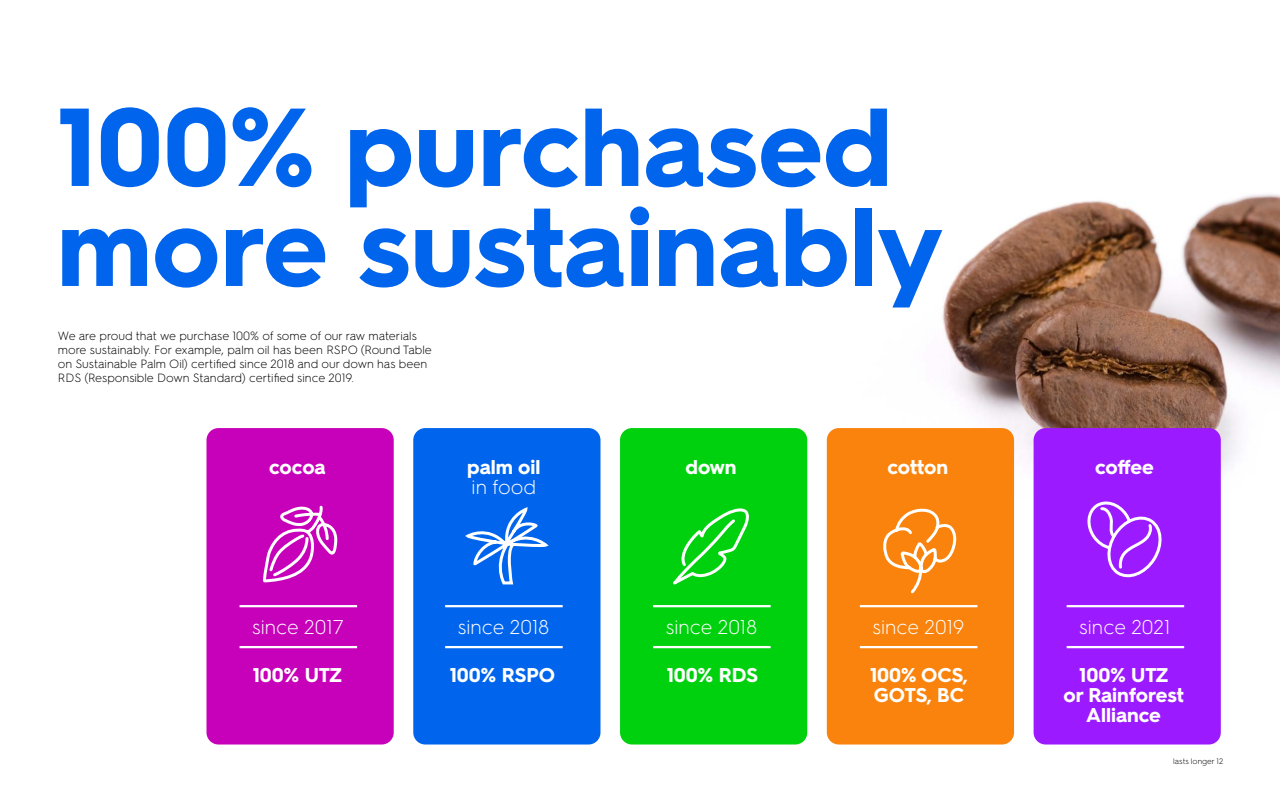
<style>
.page{position:relative;width:1280px;height:800px;background:#fff}
.page>*{position:absolute;margin:0;border:0;box-sizing:border-box;transform-origin:0 0}
.t1{font:700 111px/100px "Hurme HEMABETA220425";color:#0065ec}
.t2{font:700 20px/20px "Hurme HEMABETA220425";color:#fff}
.t3{font:300 20px "Hurme HEMABETA220425";color:#fff}
.t4{font:300 12px/14px "Hurme HEMABETA220425";color:#000}
.t5{font:300 8px "Hurme HEMABETA220425";color:#000}
</style>
<div class="page">
<img style="left:832px;top:194px;width:448px;height:304px">
<div style="left:827px;top:428px;width:187px;height:317px;background:#f9830c;border-radius:12px"></div>
<svg style="left:880px;top:508px;width:78px;height:141px"></svg>
<hr style="left:860px;top:605px;width:117px;height:2px;background:#fff">
<hr style="left:860px;top:646px;width:117px;height:2px;background:#fff">
<div style="left:620px;top:428px;width:187px;height:317px;background:#00d10e;border-radius:12px"></div>
<hr style="left:653px;top:605px;width:118px;height:2px;background:#fff">
<hr style="left:653px;top:646px;width:118px;height:2px;background:#fff">
<svg style="left:673px;top:508px;width:76px;height:77px"></svg>
<div style="left:207px;top:428px;width:187px;height:317px;background:#c700b9;border-radius:12px"></div>
<hr style="left:240px;top:605px;width:117px;height:2px;background:#fff">
<hr style="left:240px;top:646px;width:117px;height:2px;background:#fff">
<svg style="left:263px;top:505px;width:75px;height:78px"></svg>
<div style="left:1034px;top:428px;width:187px;height:317px;background:#9c1aff;border-radius:12px"></div>
<hr style="left:1067px;top:605px;width:117px;height:2px;background:#fff">
<hr style="left:1067px;top:646px;width:117px;height:2px;background:#fff">
<svg style="left:1087px;top:501px;width:75px;height:77px"></svg>
<div style="left:413px;top:428px;width:188px;height:317px;background:#0065ec;border-radius:12px"></div>
<hr style="left:445px;top:605px;width:118px;height:2px;background:#fff">
<hr style="left:445px;top:646px;width:118px;height:2px;background:#fff">
<svg style="left:465px;top:507px;width:84px;height:78px"></svg>
<h1 class="t1" style="left:57px;top:90px;width:888px">100% purchased more sustainably</h1>
<p class="t4" style="left:58px;top:328px;width:376px">We are proud that we purchase 100% of some of our raw materials more sustainably. For example, palm oil has been RSPO (Round Table on Sustainable Palm Oil) certified since 2018 and our down has been RDS (Responsible Down Standard) certified since 2019.</p>
<h2 class="t2" style="left:269px;top:456px;width:58px">cocoa</h2>
<h2 class="t2" style="left:467px;top:456px;width:75px">palm oil</h2>
<h2 class="t3" style="left:472px;top:473px;width:66px">in food</h2>
<h2 class="t3" style="left:252px;top:614px;width:93px">since 2017</h2>
<h2 class="t2" style="left:253px;top:663px;width:91px">100% UTZ</h2>
<h2 class="t3" style="left:458px;top:614px;width:93px">since 2018</h2>
<h2 class="t2" style="left:450px;top:663px;width:107px">100% RSPO</h2>
<h2 class="t2" style="left:686px;top:456px;width:52px">down</h2>
<h2 class="t3" style="left:666px;top:614px;width:93px">since 2018</h2>
<h2 class="t2" style="left:667px;top:663px;width:93px">100% RDS</h2>
<h2 class="t2" style="left:887px;top:456px;width:62px">cotton</h2>
<h2 class="t3" style="left:873px;top:614px;width:94px">since 2019</h2>
<h2 class="t2" style="left:870px;top:663px;width:99px">100% OCS,<br>GOTS, BC</h2>
<h2 class="t2" style="left:1095px;top:456px;width:60px">coffee</h2>
<h2 class="t3" style="left:1079px;top:614px;width:92px">since 2021</h2>
<h2 class="t2" style="left:1064px;top:663px;width:122px;text-align:center">100% UTZ<br>or Rainforest<br>Alliance</h2>
<p class="t5" style="left:1173px;top:756px;width:52px">lasts longer 12</p>
</div>
